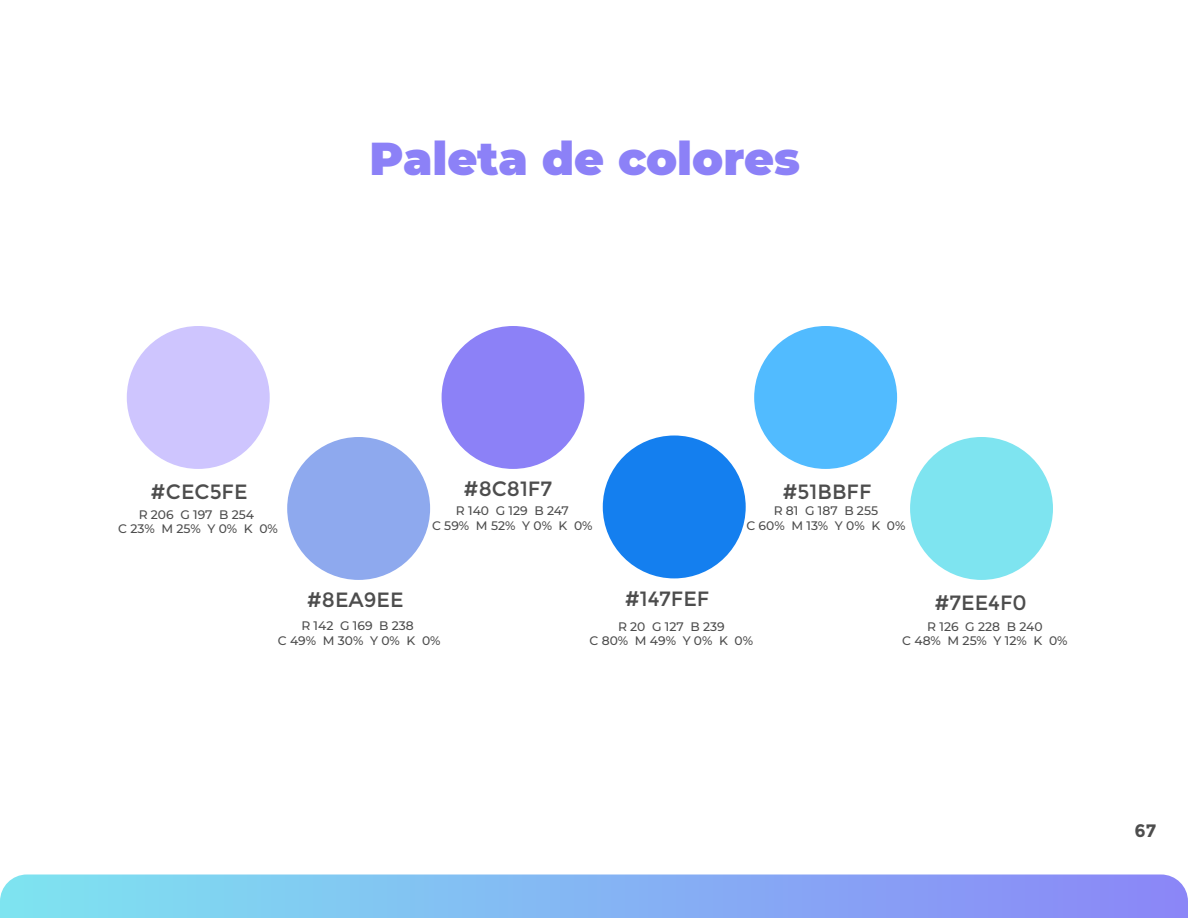
<style>
.page{position:relative;width:1188px;height:918px;background:#fff}
.page>*{position:absolute;margin:0;border:0;box-sizing:border-box;transform-origin:0 0}
.t1{font:900 46.05px "Montserrat";color:#8c81f7}
.t2{font:20.7px "Montserrat";color:#4d4d4d}
.t3{font:700 18px "Montserrat";color:#4d4d4d}
.t4{font:500 12.3px/14.7px "Montserrat";color:#4d4d4d;text-align:center}
</style>
<div class="page">
<svg style="left:0;top:874px;width:1188px;height:44px;background:#86b6f3"></svg>
<div style="left:442px;top:326px;width:143px;height:143px;background:#8c81f7;border-radius:71px"></div>
<div style="left:910px;top:437px;width:143px;height:143px;background:#7ee4f0;border-radius:71px"></div>
<div style="left:127px;top:326px;width:143px;height:143px;background:#cec5fe;border-radius:71px"></div>
<div style="left:287px;top:437px;width:143px;height:143px;background:#8ea9ee;border-radius:71px"></div>
<div style="left:603px;top:436px;width:143px;height:142px;background:#147fef;border-radius:71px"></div>
<div style="left:754px;top:326px;width:143px;height:143px;background:#51bbff;border-radius:71px"></div>
<h1 class="t1" style="left:370px;top:124px;width:432px">Paleta de colores</h1>
<h2 class="t2" style="left:151px;top:479px;width:98px">#CEC5FE</h2>
<p class="t4" style="left:118px;top:506px;width:161px">R 206 G 197 B 254<br>C 23% M 25% Y 0% K 0%</p>
<h2 class="t2" style="left:307px;top:587px;width:98px">#8EA9EE</h2>
<h2 class="t2" style="left:464px;top:476px;width:90px">#8C81F7</h2>
<p class="t4" style="left:432px;top:503px;width:162px">R 140 G 129 B 247<br>C 59% M 52% Y 0% K 0%</p>
<h2 class="t2" style="left:625px;top:587px;width:86px">#147FEF</h2>
<h2 class="t2" style="left:782px;top:480px;width:91px">#51BBFF</h2>
<p class="t4" style="left:746px;top:503px;width:161px">R 81 G 187 B 255<br>C 60% M 13% Y 0% K 0%</p>
<h2 class="t2" style="left:934px;top:591px;width:94px">#7EE4F0</h2>
<p class="t4" style="left:278px;top:618px;width:164px">R 142 G 169 B 238<br>C 49% M 30% Y 0% K 0%</p>
<p class="t4" style="left:590px;top:618px;width:165px">R 20 G 127 B 239<br>C 80% M 49% Y 0% K 0%</p>
<p class="t4" style="left:902px;top:618px;width:167px">R 126 G 228 B 240<br>C 48% M 25% Y 12% K 0%</p>
<h3 class="t3" style="left:1134px;top:820px;width:23px">67</h3>
</div>
